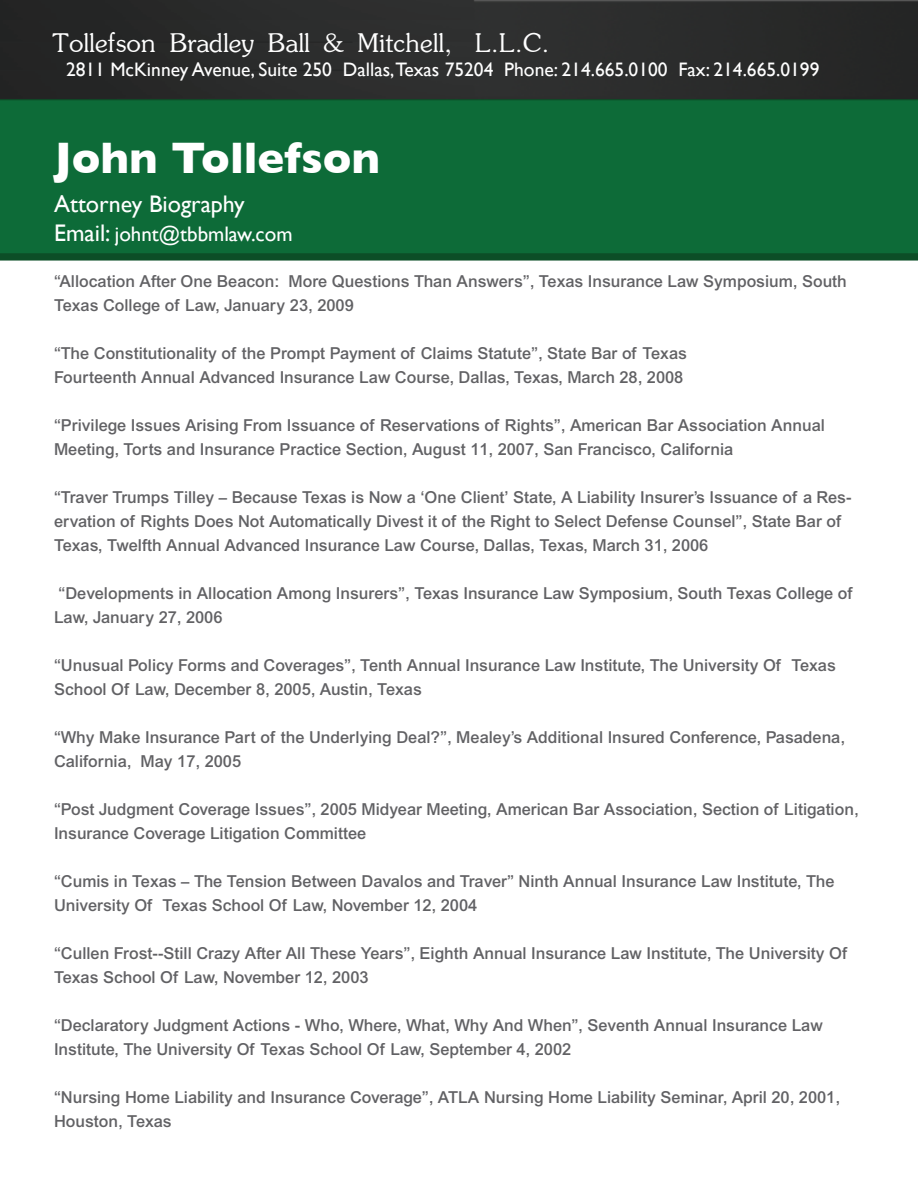
<style>
.page{position:relative;width:918px;height:1188px;background:#fff}
.page>*{position:absolute;margin:0;border:0;box-sizing:border-box;transform-origin:0 0}
.t1{font:700 45px "Gill Sans";color:#fff}
.t2{font:300 30px "Souvenir";color:#fff}
.t3{font:24px "Gill Sans";color:#fff}
.t4{font:21px "Gill Sans";color:#fff}
.t5{font:19.5px "Gill Sans";color:#fff}
.t6{font:500 16.5px/24px "Arial MT Std";color:#616164}
.s1{font-size:24px}
</style>
<div class="page">
<img style="left:0;top:0;width:918px;height:261px">
<h2 class="t2" style="left:52px;top:30px;width:499px">Tollefson Bradley Ball &amp; Mitchell, L.L.C.</h2>
<p class="t5" style="left:66px;top:58px;width:755px">2811 McKinney Avenue, Suite 250 Dallas,Texas 75204 Phone: 214.665.0100 Fax: 214.665.0199</p>
<h1 class="t1" style="left:54px;top:131px;width:328px">John Tollefson</h1>
<h3 class="t3" style="left:54px;top:190px;width:192px">Attorney Biography</h3>
<p class="t4" style="left:54px;top:222px;width:240px"><span class="s1">Email:</span> johnt@tbbmlaw.com</p>
<p class="t6" style="left:54px;top:269px;width:794px">“Allocation After One Beacon: More Questions Than Answers”, Texas Insurance Law Symposium, South<br>Texas College of Law, January 23, 2009</p>
<p class="t6" style="left:54px;top:341px;width:634px">“The Constitutionality of the Prompt Payment of Claims Statute”, State Bar of Texas<br>Fourteenth Annual Advanced Insurance Law Course, Dallas, Texas, March 28, 2008</p>
<p class="t6" style="left:54px;top:413px;width:772px">“Privilege Issues Arising From Issuance of Reservations of Rights”, American Bar Association Annual<br>Meeting, Torts and Insurance Practice Section, August 11, 2007, San Francisco, California</p>
<p class="t6" style="left:54px;top:485px;width:799px">“Traver Trumps Tilley – Because Texas is Now a ‘One Client’ State, A Liability Insurer’s Issuance of a Res&shy;ervation of Rights Does Not Automatically Divest it of the Right to Select Defense Counsel”, State Bar of<br>Texas, Twelfth Annual Advanced Insurance Law Course, Dallas, Texas, March 31, 2006</p>
<p class="t6" style="left:54px;top:581px;width:800px">“Developments in Allocation Among Insurers”, Texas Insurance Law Symposium, South Texas College of<br>Law, January 27, 2006</p>
<p class="t6" style="left:54px;top:653px;width:783px">“Unusual Policy Forms and Coverages”, Tenth Annual Insurance Law Institute, The University Of Texas<br>School Of Law, December 8, 2005, Austin, Texas</p>
<p class="t6" style="left:54px;top:725px;width:793px">“Why Make Insurance Part of the Underlying Deal?”, Mealey’s Additional Insured Conference, Pasadena,<br>California, May 17, 2005</p>
<p class="t6" style="left:54px;top:797px;width:806px">“Post Judgment Coverage Issues”, 2005 Midyear Meeting, American Bar Association, Section of Litigation,<br>Insurance Coverage Litigation Committee</p>
<p class="t6" style="left:54px;top:870px;width:782px">“Cumis in Texas – The Tension Between Davalos and Traver” Ninth Annual Insurance Law Institute, The<br>University Of Texas School Of Law, November 12, 2004</p>
<p class="t6" style="left:54px;top:942px;width:795px">“Cullen Frost--Still Crazy After All These Years”, Eighth Annual Insurance Law Institute, The University Of<br>Texas School Of Law, November 12, 2003</p>
<p class="t6" style="left:54px;top:1014px;width:770px">“Declaratory Judgment Actions - Who, Where, What, Why And When”, Seventh Annual Insurance Law<br>Institute, The University Of Texas School Of Law, September 4, 2002</p>
<p class="t6" style="left:54px;top:1086px;width:788px">“Nursing Home Liability and Insurance Coverage”, ATLA Nursing Home Liability Seminar, April 20, 2001,<br>Houston, Texas</p>
</div>
